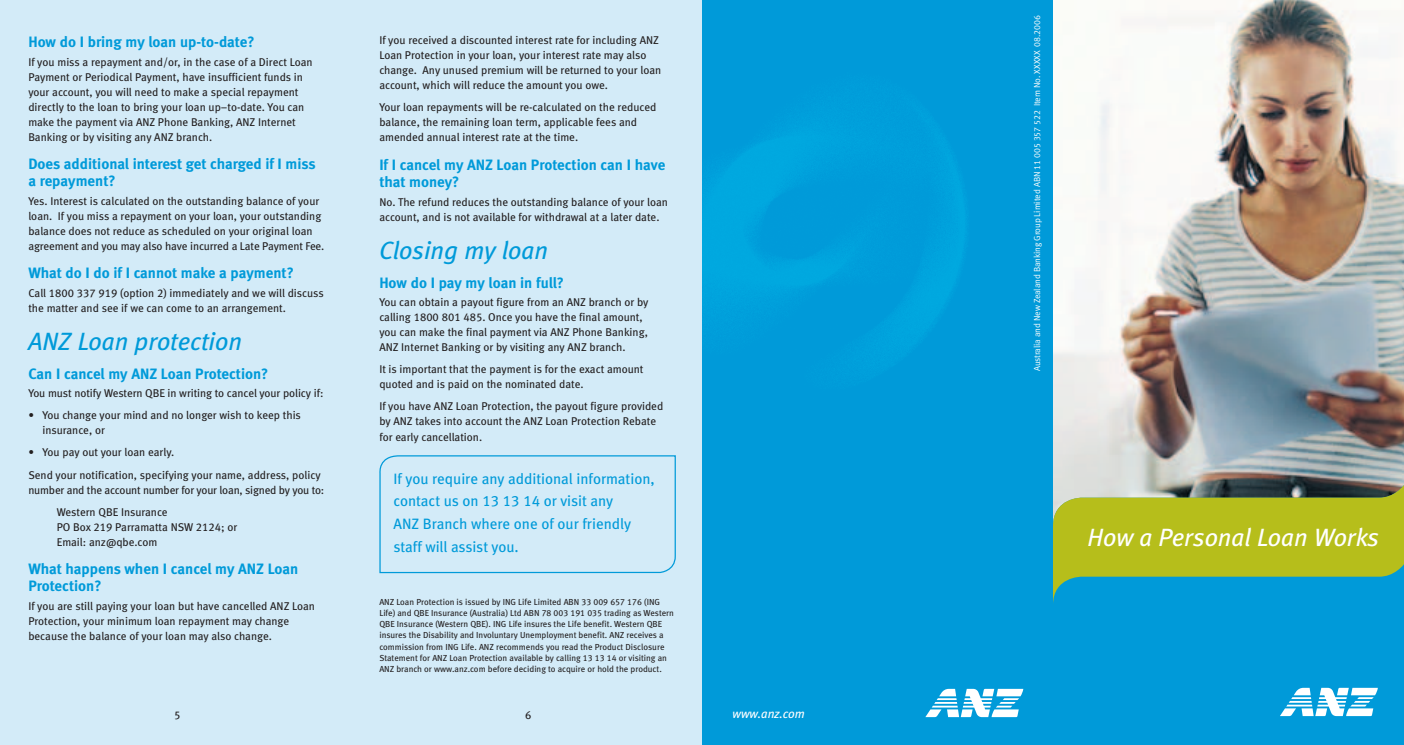
<style>
.page{position:relative;width:1404px;height:745px;background:#fff}
.page>*{position:absolute;margin:0;border:0;box-sizing:border-box;transform-origin:0 0}
.t1{font:italic 25px "Meta Book LF";color:#009ad9}
.t2{font:italic 25px "Meta Book LF";color:#fff}
.t3{font:15px/17.5px "Meta Bold LF";color:#009ad9}
.t4{font:15px/22.5px "Meta Book LF";color:#009ad9}
.t5{font:italic 12.5px "Meta Book LF";color:#fff}
.t6{font:11.25px/15px "Meta Book LF";color:#231f20}
.t7{font:8.75px/11.2px "Meta Book LF";color:#231f20}
.t8{font:8.75px "Meta Normal LF";letter-spacing:-.01em;color:#fff}
</style>
<div class="page">
<div style="left:702px;top:0;width:350px;height:744px;background:#009ad9"></div>
<img style="left:702px;top:122px;width:264px;height:244px">
<svg style="left:926px;top:688px;width:97px;height:28px"></svg>
<img style="left:1052px;top:0;width:351px;height:458px">
<div style="left:1052px;top:604px;width:351px;height:140px;background:#009ad9"></div>
<svg style="left:1279px;top:687px;width:98px;height:28px"></svg>
<div style="left:0;top:0;width:351px;height:744px;background:#d3ebf8"></div>
<div style="left:351px;top:0;width:351px;height:744px;background:#d3ebf8"></div>
<svg style="left:1052px;top:458px;width:351px;height:146px;background:#8aae63"></svg>
<svg style="left:379px;top:455px;width:296px;height:117px"></svg>
<h2 class="t3" style="left:28px;top:34px;width:227px">How do I bring my loan up-to-date?</h2>
<p class="t6" style="left:28px;top:55px;width:286px">If you miss a repayment and/or, in the case of a Direct Loan Payment or Periodical Payment, have insufficient funds in your account, you will need to make a special repayment directly to the loan to bring your loan up–to-date. You can make the payment via ANZ Phone Banking, ANZ Internet Banking or by visiting any ANZ branch.</p>
<h2 class="t3" style="left:28px;top:156px;width:289px">Does additional interest get charged if I miss a repayment?</h2>
<p class="t6" style="left:28px;top:194px;width:297px">Yes. Interest is calculated on the outstanding balance of your loan. If you miss a repayment on your loan, your outstanding balance does not reduce as scheduled on your original loan agreement and you may also have incurred a Late Payment Fee.</p>
<h2 class="t3" style="left:28px;top:265px;width:267px">What do I do if I cannot make a payment?</h2>
<p class="t6" style="left:28px;top:286px;width:297px">Call 1800 337 919 (option 2) immediately and we will discuss the matter and see if we can come to an arrangement.</p>
<h1 class="t1" style="left:28px;top:332px;width:215px">ANZ Loan protection</h1>
<h2 class="t3" style="left:28px;top:365px;width:241px">Can I cancel my ANZ Loan Protection?</h2>
<p class="t6" style="left:28px;top:386px;width:296px">You must notify Western QBE in writing to cancel your policy if:</p>
<p class="t6" style="left:42px;top:408px;width:260px;text-indent:-14px">• You change your mind and no longer wish to keep this insurance, or</p>
<p class="t6" style="left:28px;top:442px;width:294px;line-height:22.1px">• You pay out your loan early.<br>Send your notification, specifying your name, address, policy</p>
<p class="t6" style="left:57px;top:479px;width:269px;line-height:22.1px;text-indent:-28px">number and the account number for your loan, signed by you to:<br>Western QBE Insurance</p>
<p class="t6" style="left:57px;top:519px;width:182px">PO Box 219 Parramatta NSW 2124; or<br>Email: anz@qbe.com</p>
<h2 class="t3" style="left:28px;top:560px;width:271px">What happens when I cancel my ANZ Loan<br>Protection?</h2>
<p class="t6" style="left:28px;top:599px;width:288px">If you are still paying your loan but have cancelled ANZ Loan<br>Protection, your minimum loan repayment may change because the balance of your loan may also change.</p>
<p class="t6" style="left:379px;top:34px;width:283px">If you received a discounted interest rate for including ANZ Loan Protection in your loan, your interest rate may also change. Any unused premium will be returned to your loan account, which will reduce the amount you owe.</p>
<p class="t6" style="left:379px;top:101px;width:278px">Your loan repayments will be re-calculated on the reduced balance, the remaining loan term, applicable fees and amended annual interest rate at the time.</p>
<h2 class="t3" style="left:379px;top:156px;width:287px">If I cancel my ANZ Loan Protection can I have that money?</h2>
<p class="t6" style="left:379px;top:195px;width:290px">No. The refund reduces the outstanding balance of your loan account, and is not available for withdrawal at a later date.</p>
<h1 class="t1" style="left:379px;top:241px;width:170px">Closing my loan</h1>
<h2 class="t3" style="left:379px;top:274px;width:186px">How do I pay my loan in full?</h2>
<p class="t6" style="left:379px;top:295px;width:270px">You can obtain a payout figure from an ANZ branch or by calling 1800 801 485. Once you have the final amount, you can make the final payment via ANZ Phone Banking, ANZ Internet Banking or by visiting any ANZ branch.</p>
<p class="t6" style="left:379px;top:362px;width:265px">It is important that the payment is for the exact amount quoted and is paid on the nominated date.</p>
<p class="t6" style="left:379px;top:399px;width:285px">If you have ANZ Loan Protection, the payout figure provided by ANZ takes into account the ANZ Loan Protection Rebate for early cancellation.</p>
<h2 class="t4" style="left:393px;top:468px;width:263px">If you require any additional information, contact us on 13 13 14 or visit any<br>ANZ Branch where one of our friendly staff will assist you.</h2>
<p class="t7" style="left:379px;top:596px;width:296px">ANZ Loan Protection is issued by ING Life Limited ABN 33 009 657 176 (ING Life) and QBE Insurance (Australia) Ltd ABN 78 003 191 035 trading as Western QBE Insurance (Western QBE). ING Life insures the Life benefit. Western QBE insures the Disability and Involuntary Unemployment benefit. ANZ receives a commission from ING Life. ANZ recommends you read the Product Disclosure Statement for ANZ Loan Protection available by calling 13 13 14 or visiting an ANZ branch or www.anz.com before deciding to acquire or hold the product.</p>
<p class="t6" style="left:174px;top:707px;width:8px">5</p>
<p class="t6" style="left:525px;top:707px;width:8px">6</p>
<p class="t5" style="left:732px;top:708px;width:74px">www.anz.com</p>
<p class="t8" style="left:1033px;top:371px;width:357px;rotate:-90deg">Australia and New Zealand Banking Group Limited ABN 11 005 357 522 Item No. XXXXX 08.2006</p>
<h1 class="t2" style="left:1087px;top:527px;width:293px">How a Personal Loan Works</h1>
</div>
